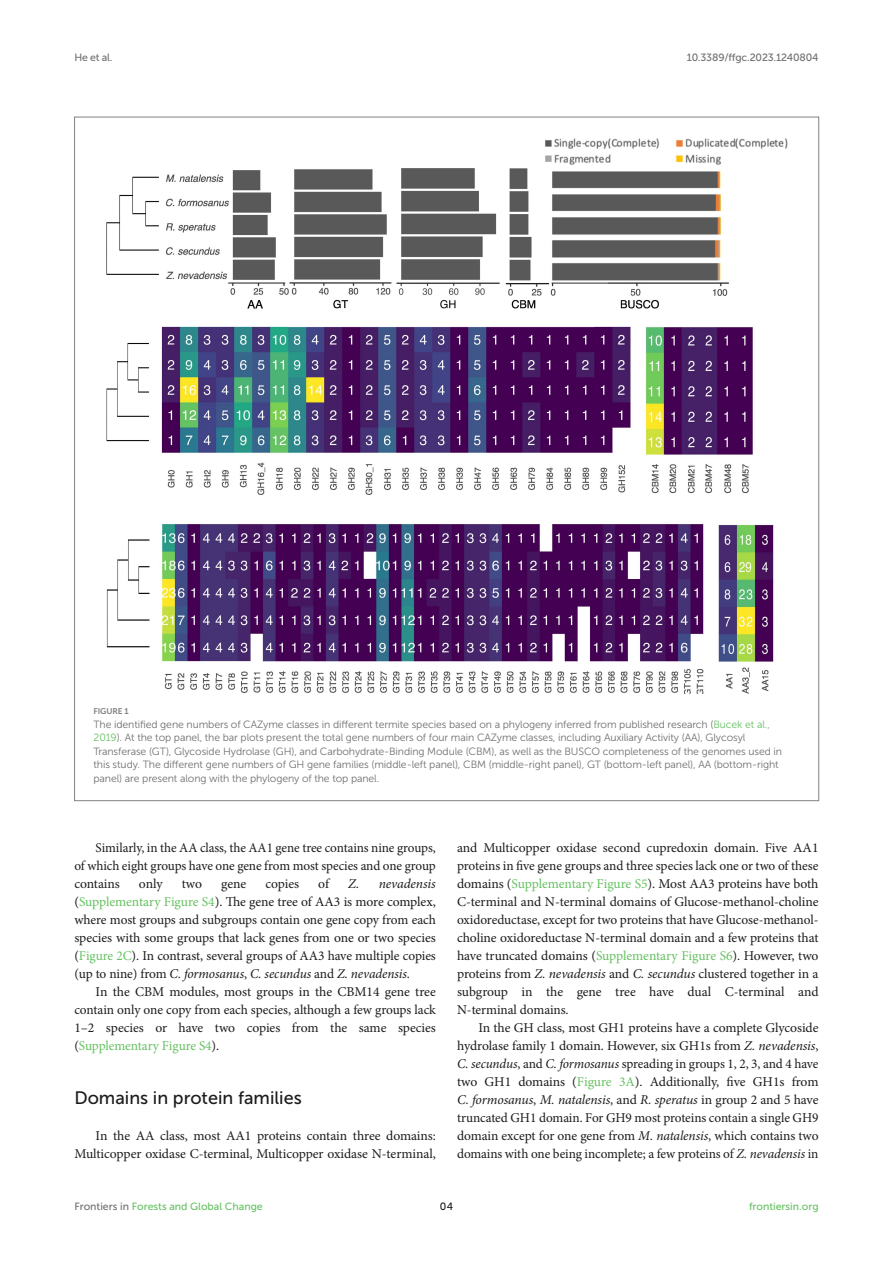
<style>
.page{position:relative;width:893px;height:1263px;background:#fff}
.page>*{position:absolute;margin:0;border:0;box-sizing:border-box;transform-origin:0 0}
.HEAD_2{font:18px "Museo Sans 500";color:#1b1c1b}
.TEXT{font:13.5px/18px "Minion Pro";letter-spacing:-.01em;color:#1b1c1b;text-align:justify}
.TEXT_FLUSH{font:13.5px/18px "Minion Pro";letter-spacing:-.005em;color:#1b1c1b;text-align:right}
.FIG_LEG{font:10.5px/13.5px "Museo Sans 300";letter-spacing:-.01em;color:#706f70}
.t1{font:10.5px "Museo Sans 500";color:#65c161}
.t2{font:10.5px "Museo Sans 500";letter-spacing:-.015em;color:#706f70}
.t3{font:10.5px "Museo Sans 500";color:#1b1c1b}
.FIG_HD{font:8.25px "Museo Sans 700";letter-spacing:-.01em;color:#7e7f7f}
.s1{color:#65c161}
.s2{font-style:italic}
.s3{color:#706f70}
</style>
<div class="page">
<img style="left:106px;top:138px;width:682px;height:556px">
<p class="t2" style="left:74px;top:51px;width:40px">He et al.</p>
<p class="t2" style="left:687px;top:51px;width:133px">10.3389/ffgc.2023.1240804</p>
<p class="FIG_HD" style="left:94px;top:707px;width:37px">FIGURE 1</p>
<p class="FIG_LEG" style="left:94px;top:717px;width:690px">The identified gene numbers of CAZyme classes in different termite species based on a phylogeny inferred from published research (<span class="s1">Bucek et al., 2019</span>). At the top panel, the bar plots present the total gene numbers of four main CAZyme classes, including Auxiliary Activity (AA), Glycosyl Transferase (GT), Glycoside Hydrolase (GH), and Carbohydrate-Binding Module (CBM), as well as the BUSCO completeness of the genomes used in this study. The different gene numbers of GH gene families (middle-left panel), CBM (middle-right panel), GT (bottom-left panel), AA (bottom-right panel) are present along with the phylogeny of the top panel.</p>
<p class="TEXT" style="left:74px;top:839px;width:363px;text-indent:21px">Similarly, in the AA class, the AA1 gene tree contains nine groups, of which eight groups have one gene from most species and one group contains</p>
<p class="TEXT" style="left:74px;top:875px;width:363px;text-indent:274px"><span class="s2">Z. nevadensis </span>(<span class="s1">Supplementary Figure S4</span>). The gene tree of AA3 is more complex, where most groups and subgroups contain one gene copy from each species with some groups that lack genes from one or two species (<span class="s1">Figure 2C</span>). In contrast, several groups of AA3 have multiple copies (up to nine) from <span class="s2">C. formosanus</span>, <span class="s2">C. secundus</span> and <span class="s2">Z. nevadensis</span>.</p>
<p class="TEXT" style="left:74px;top:983px;width:363px;text-indent:21px">In the CBM modules, most groups in the CBM14 gene tree contain only one copy from each species, although a few groups lack 1–2 species or have two copies from the same species (<span class="s1">Supplementary Figure S4</span>).</p>
<p class="HEAD_2" style="left:74px;top:1088px;width:229px">Domains in protein families</p>
<p class="TEXT_FLUSH" style="left:74px;top:1127px;width:363px">In the AA class, most AA1 proteins contain three domains:<br>Multicopper oxidase C-terminal, Multicopper oxidase N-terminal,</p>
<p class="TEXT" style="left:139px;top:875px;width:25px">only</p>
<p class="TEXT" style="left:182px;top:875px;width:22px">two</p>
<p class="TEXT" style="left:221px;top:875px;width:27px">gene</p>
<p class="TEXT" style="left:265px;top:875px;width:35px">copies</p>
<p class="TEXT" style="left:318px;top:875px;width:12px">of</p>
<p class="TEXT_FLUSH" style="left:457px;top:839px;width:363px;text-align:justify">and Multicopper oxidase second cupredoxin domain. Five AA1 proteins in five gene groups and three species lack one or two of these domains (<span class="s1">Supplementary Figure S5</span>). Most AA3 proteins have both C-terminal and N-terminal domains of Glucose-methanol-choline oxidoreductase, except for two proteins that have Glucose-methanol&shy;choline oxidoreductase N-terminal domain and a few proteins that have truncated domains (<span class="s1">Supplementary Figure S6</span>). However, two proteins from <span class="s2">Z. nevadensis</span> and <span class="s2">C. secundus</span> clustered together in a subgroup in the gene tree have dual C-terminal and N-terminal domains.</p>
<p class="TEXT" style="left:457px;top:1019px;width:363px;text-indent:21px">In the GH class, most GH1 proteins have a complete Glycoside hydrolase family 1 domain. However, six GH1s from <span class="s2">Z. nevadensis</span>, <span class="s2">C. secundus</span>, and <span class="s2">C. formosanus</span> spreading in groups 1, 2, 3, and 4 have two GH1 domains (<span class="s1">Figure 3A</span>). Additionally, five GH1s from <span class="s2">C. formosanus</span>, <span class="s2">M. natalensis</span>, and <span class="s2">R. speratus</span> in group 2 and 5 have truncated GH1 domain. For GH9 most proteins contain a single GH9 domain except for one gene from <span class="s2">M. natalensis</span>, which contains two domains with one being incomplete; a few proteins of <span class="s2">Z. nevadensis</span> in</p>
<p class="t1" style="left:74px;top:1200px;width:190px"><span class="s3">Frontiers in</span> Forests and Global Change</p>
<p class="t3" style="left:440px;top:1200px;width:15px">04</p>
<p class="t1" style="left:749px;top:1200px;width:71px">frontiersin.org</p>
</div>
